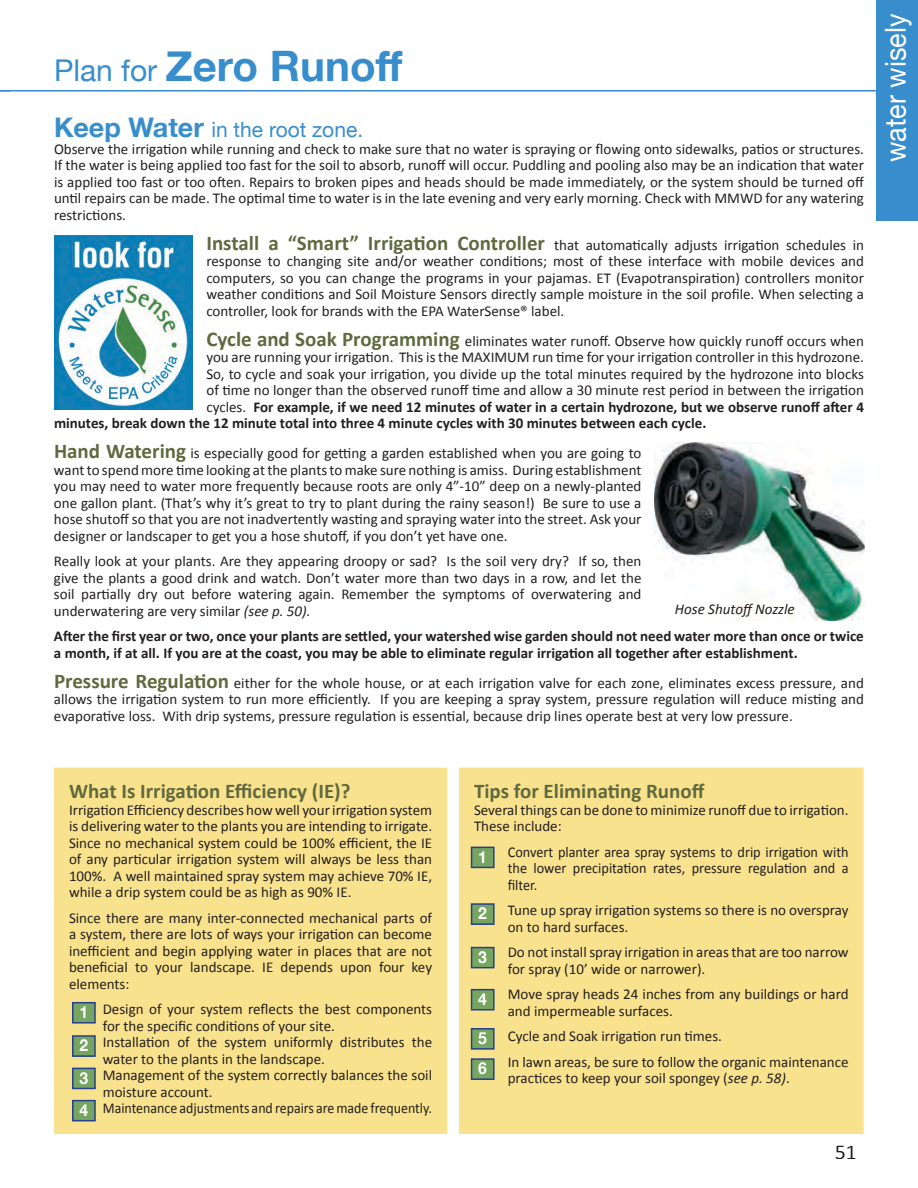
<style>
.page{position:relative;width:918px;height:1188px;background:#fff}
.page>*{position:absolute;margin:0;border:0;box-sizing:border-box;transform-origin:0 0}
.body{font:700 42px "Helvetica Neue";color:#388ecc}
.t1{font:28.95px "Helvetica Neue";color:#fff;scale:.93 1}
.body-2{font:700 21px "Calibri";color:#60693e}
.body-3{font:21px "Helvetica Neue";color:#388ecc}
.t2{font:300 21px "Calibri";color:#231f20}
.t3{font:700 16.5px "Helvetica Neue";color:#fff;scale:.95 1}
.body-4{font:15px/16.5px "Calibri";color:#231f20}
.body-5{font:700 15px/16.5px "Calibri";color:#231f20}
.body-6{font:15px/16.5px "Calibri";color:#231f20;text-align:justify;scale:.95 1}
.body-7{font:15px "Calibri";color:#231f20;scale:.93 1}
.Heading{font:italic 15px "Calibri";color:#231f20}
.s1{font-weight:400;font-size:30px}
.s2{font-weight:700;font-size:27px}
.s3{font-weight:700;font-size:21px;color:#60693e}
.s4{font-weight:400}
.s5{font-style:italic}
</style>
<div class="page">
<div style="left:876px;top:0;width:42px;height:220px;background:#388ecc"></div>
<hr style="left:0;top:90px;width:876px;height:2px;background:#388ecc">
<div style="left:466px;top:775px;width:390px;height:351px;background:#f9e28d"></div>
<div style="left:459px;top:768px;width:405px;height:366px;border:15px solid #f9e28d"></div>
<div style="left:472px;top:948px;width:22px;height:20px;background:#76a461"></div>
<div style="left:471px;top:947px;width:24px;height:21px;border:2px solid #25408f"></div>
<div style="left:472px;top:990px;width:22px;height:20px;background:#76a461"></div>
<div style="left:471px;top:989px;width:24px;height:22px;border:2px solid #25408f"></div>
<div style="left:472px;top:1029px;width:22px;height:20px;background:#76a461"></div>
<div style="left:471px;top:1028px;width:24px;height:22px;border:2px solid #25408f"></div>
<div style="left:472px;top:904px;width:22px;height:20px;background:#76a461"></div>
<div style="left:471px;top:903px;width:24px;height:22px;border:2px solid #25408f"></div>
<div style="left:472px;top:847px;width:22px;height:20px;background:#76a461"></div>
<div style="left:471px;top:847px;width:24px;height:21px;border:2px solid #25408f"></div>
<div style="left:472px;top:1059px;width:22px;height:20px;background:#76a461"></div>
<div style="left:471px;top:1058px;width:24px;height:22px;border:2px solid #25408f"></div>
<div style="left:62px;top:775px;width:378px;height:351px;background:#f9e28d"></div>
<div style="left:54px;top:768px;width:393px;height:366px;border:15px solid #f9e28d"></div>
<div style="left:73px;top:1003px;width:22px;height:20px;background:#76a461"></div>
<div style="left:72px;top:1002px;width:24px;height:22px;border:2px solid #25408f"></div>
<div style="left:73px;top:1036px;width:22px;height:20px;background:#76a461"></div>
<div style="left:72px;top:1035px;width:24px;height:22px;border:2px solid #25408f"></div>
<div style="left:73px;top:1068px;width:22px;height:20px;background:#76a461"></div>
<div style="left:72px;top:1068px;width:24px;height:21px;border:2px solid #25408f"></div>
<div style="left:73px;top:1101px;width:22px;height:20px;background:#76a461"></div>
<div style="left:72px;top:1100px;width:24px;height:21px;border:2px solid #25408f"></div>
<img style="left:54px;top:236px;width:139px;height:173px">
<img style="left:655px;top:443px;width:210px;height:178px">
<p class="body" style="left:54px;top:33px;width:350px"><span class="s1">Plan for</span> Zero Runoff</p>
<p class="body-3" style="left:54px;top:114px;width:311px"><span class="s2">Keep Water</span> in the root zone.</p>
<p class="body-4" style="left:54px;top:140px;width:812px;text-align:justify">Observe the irrigation while running and check to make sure that no water is spraying or flowing onto sidewalks, patios or structures.<br>If the water is being applied too fast for the soil to absorb, runoff will occur. Puddling and pooling also may be an indication that water is applied too fast or too often. Repairs to broken pipes and heads should be made immediately, or the system should be turned off until repairs can be made. The optimal time to water is in the late evening and very early morning. Check with MMWD for any watering restrictions.</p>
<p class="body-4" style="left:206px;top:236px;width:659px;text-align:justify"><span class="s3">Install a “Smart” Irrigation Controller</span> that automatically adjusts irrigation schedules in response to changing site and/or weather conditions; most of these interface with mobile devices and computers, so you can change the programs in your pajamas. ET (Evapotranspiration) controllers monitor weather conditions and Soil Moisture Sensors directly sample moisture in the soil profile. When selecting a controller, look for brands with the EPA WaterSense® label.</p>
<p class="body-4" style="left:206px;top:332px;width:659px"><span class="s3">Cycle and Soak Programming</span> eliminates water runoff. Observe how quickly runoff occurs when</p>
<p class="body-4" style="left:206px;top:349px;width:659px">you are running your irrigation. This is the MAXIMUM run time for your irrigation controller in this hydrozone.</p>
<p class="body-4" style="left:206px;top:365px;width:659px">So, to cycle and soak your irrigation, you divide up the total minutes required by the hydrozone into blocks</p>
<p class="body-4" style="left:206px;top:382px;width:659px">of time no longer than the observed runoff time and allow a 30 minute rest period in between the irrigation</p>
<p class="body-5" style="left:206px;top:398px;width:659px"><span class="s4">cycles.</span> For example, if we need 12 minutes of water in a certain hydrozone, but we observe runoff after 4</p>
<p class="body-5" style="left:54px;top:415px;width:654px">minutes, break down the 12 minute total into three 4 minute cycles with 30 minutes between each cycle.</p>
<p class="body-4" style="left:54px;top:445px;width:589px;text-align:justify"><span class="s3">Hand Watering</span> is especially good for getting a garden established when you are going to want to spend more time looking at the plants to make sure nothing is amiss. During establishment you may need to water more frequently because roots are only 4”-10” deep on a newly-planted one gallon plant. (That’s why it’s great to try to plant during the rainy season!) Be sure to use a hose shutoff so that you are not inadvertently wasting and spraying water into the street. Ask your designer or landscaper to get you a hose shutoff, if you don’t yet have one.</p>
<p class="body-4" style="left:54px;top:553px;width:589px;text-align:justify">Really look at your plants. Are they appearing droopy or sad? Is the soil very dry? If so, then give the plants a good drink and watch. Don’t water more than two days in a row, and let the soil partially dry out before watering again. Remember the symptoms of overwatering and underwatering are very similar <span class="s5">(see p. 50).</span></p>
<p class="body-5" style="left:54px;top:628px;width:811px">After the first year or two, once your plants are settled, your watershed wise garden should not need water more than once or twice a month, if at all. If you are at the coast, you may be able to eliminate regular irrigation all together after establishment.</p>
<p class="body-4" style="left:54px;top:674px;width:811px;text-align:justify"><span class="s3">Pressure Regulation</span> either for the whole house, or at each irrigation valve for each zone, eliminates excess pressure, and allows the irrigation system to run more efficiently. If you are keeping a spray system, pressure regulation will reduce misting and evaporative loss. With drip systems, pressure regulation is essential, because drip lines operate best at very low pressure.</p>
<p class="Heading" style="left:675px;top:599px;width:121px">Hose Shutoff Nozzle</p>
<h2 class="t1" style="left:875px;top:162px;width:161px;rotate:-90deg">water wisely</h2>
<p class="body-2" style="left:69px;top:778px;width:283px">What Is Irrigation Efficiency (IE)?</p>
<p class="body-4" style="left:69px;top:802px;width:365px;text-align:justify">Irrigation Efficiency describes how well your irrigation system is delivering water to the plants you are intending to irrigate.<br>Since no mechanical system could be 100% efficient, the IE of any particular irrigation system will always be less than 100%. A well maintained spray system may achieve 70% IE, while a drip system could be as high as 90% IE.</p>
<p class="body-4" style="left:69px;top:910px;width:365px;text-align:justify">Since there are many inter-connected mechanical parts of a system, there are lots of ways your irrigation can become inefficient and begin applying water in places that are not beneficial to your landscape. IE depends upon four key elements:</p>
<p class="body-4" style="left:103px;top:1001px;width:331px">Design of your system reflects the best components for the specific conditions of your site.</p>
<p class="body-4" style="left:103px;top:1034px;width:331px">Installation of the system uniformly distributes the water to the plants in the landscape.</p>
<p class="body-4" style="left:103px;top:1067px;width:331px">Management of the system correctly balances the soil moisture account.</p>
<p class="body-7" style="left:103px;top:1099px;width:356px">Maintenance adjustments and repairs are made frequently.</p>
<p class="t3" style="left:80px;top:999px;width:11px">1</p>
<p class="t3" style="left:80px;top:1032px;width:11px">2</p>
<p class="t3" style="left:80px;top:1065px;width:11px">3</p>
<p class="t3" style="left:80px;top:1097px;width:11px">4</p>
<p class="body-2" style="left:474px;top:778px;width:232px">Tips for Eliminating Runoff</p>
<p class="body-4" style="left:474px;top:802px;width:376px">Several things can be done to minimize runoff due to irrigation.<br>These include:</p>
<p class="body-6" style="left:508px;top:844px;width:360px">Convert planter area spray systems to drip irrigation with the lower precipitation rates, pressure regulation and a filter.</p>
<p class="body-4" style="left:508px;top:902px;width:342px">Tune up spray irrigation systems so there is no overspray on to hard surfaces.</p>
<p class="body-4" style="left:508px;top:944px;width:342px">Do not install spray irrigation in areas that are too narrow for spray (10’ wide or narrower).</p>
<p class="body-4" style="left:508px;top:986px;width:342px">Move spray heads 24 inches from any buildings or hard and impermeable surfaces.</p>
<p class="body-4" style="left:508px;top:1028px;width:216px">Cycle and Soak irrigation run times.</p>
<p class="body-4" style="left:508px;top:1054px;width:342px">In lawn areas, be sure to follow the organic maintenance practices to keep your soil spongey (<span class="s5">see p. 58)</span>.</p>
<p class="t3" style="left:478px;top:844px;width:11px">1</p>
<p class="t3" style="left:478px;top:901px;width:11px">2</p>
<p class="t3" style="left:478px;top:944px;width:11px">3</p>
<p class="t3" style="left:478px;top:986px;width:11px">4</p>
<p class="t3" style="left:478px;top:1025px;width:11px">5</p>
<p class="t3" style="left:478px;top:1056px;width:11px">6</p>
<h3 class="t2" style="left:835px;top:1139px;width:23px">51</h3>
</div>
